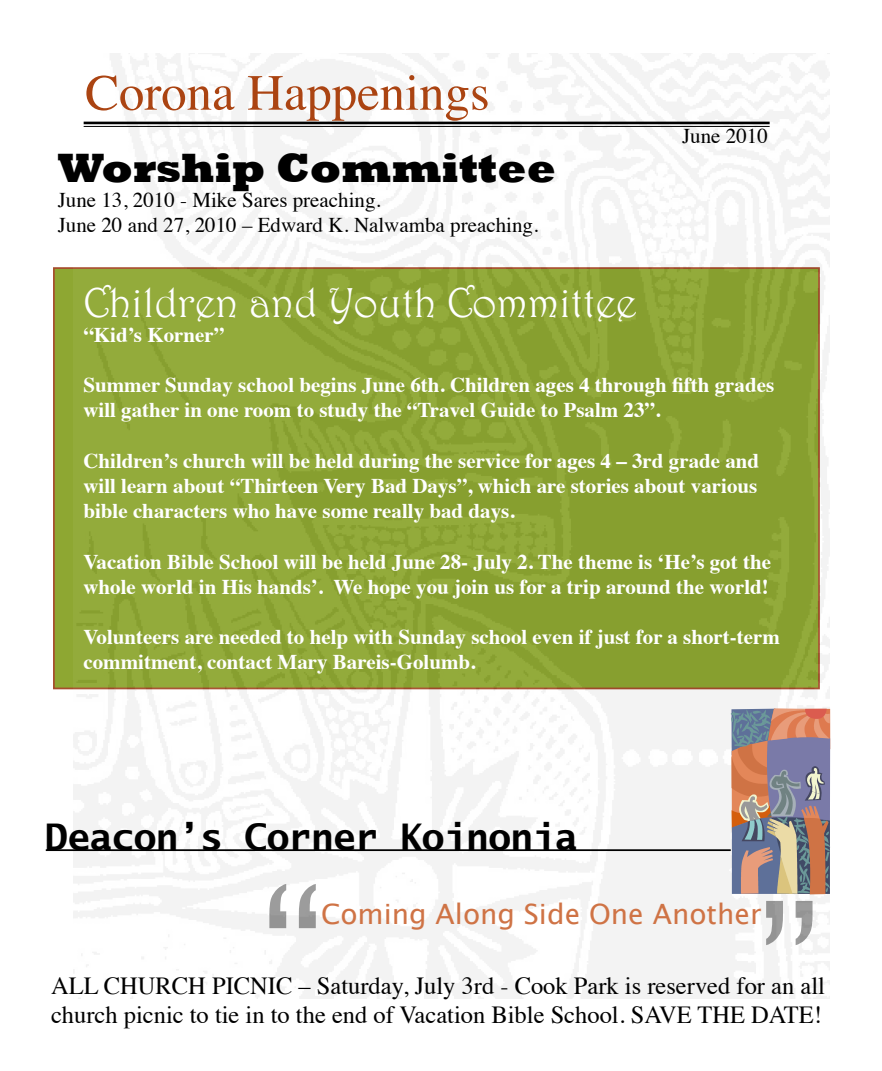
<style>
.page{position:relative;width:882px;height:1071px;background:#fff}
.page>*{position:absolute;margin:0;border:0;box-sizing:border-box;transform-origin:0 0}
.t1{font:175px "Lucida Sans";color:#000}
.t2{font:50.75px "Times";color:#ab4412}
.t3{font:42px "Harrington";color:#fff}
.t4{font:800 42px "Rockwell";color:#000}
.t5{font:700 36.75px "Lucida Sans Typewriter";color:#000}
.t6{font:28px "Lucida Sans";color:#cf7345}
.t7{font:24.5px/29.4px "Times";color:#000}
.t8{font:700 21px/25.2px "Times";color:#fff}
.t9{font:21px/25.2px "Times";color:#000}
</style>
<div class="page">
<div style="left:53px;top:267px;width:767px;height:422px;background:#8ea732;border:2px solid #a64d2c"></div>
<hr style="left:84px;top:122px;width:686px;height:2px;background:#000">
<hr style="left:84px;top:126px;width:686px;height:1px;background:#000">
<svg style="left:731px;top:709px;width:99px;height:185px;background:#9f8683"></svg>
<hr style="left:46px;top:849px;width:685px;height:2px;background:#000">
<h2 class="t2" style="left:85px;top:45px;width:406px">Corona Happenings</h2>
<h3 class="t4" style="left:58px;top:143px;width:500px">Worship Committee</h3>
<p class="t9" style="left:58px;top:186px;width:482px">June 13, 2010 - Mike Sares preaching.<br>June 20 and 27, 2010 – Edward K. Nalwamba preaching.</p>
<p class="t9" style="left:682px;top:121px;width:87px">June 2010</p>
<h3 class="t3" style="left:83px;top:277px;width:555px">Children and Youth Committee</h3>
<p class="t8" style="left:83px;top:320px;width:142px">“Kid’s Korner”</p>
<p class="t8" style="left:83px;top:370px;width:692px">Summer Sunday school begins June 6th. Children ages 4 through fifth grades will gather in one room to study the “Travel Guide to Psalm 23”.</p>
<p class="t8" style="left:83px;top:446px;width:677px;text-align:justify">Children’s church will be held during the service for ages 4 – 3rd grade and will learn about “Thirteen Very Bad Days”, which are stories about various bible characters who have some really bad days.</p>
<p class="t8" style="left:83px;top:547px;width:689px">Vacation Bible School will be held June 28- July 2. The theme is ‘He’s got the whole world in His hands’. We hope you join us for a trip around the world!</p>
<p class="t8" style="left:83px;top:622px;width:698px">Volunteers are needed to help with Sunday school even if just for a short-term commitment, contact Mary Bareis-Golumb.</p>
<h3 class="t5" style="left:46px;top:816px;width:533px">Deacon’s Corner Koinonia</h3>
<h1 class="t1" style="left:260px;top:856px;width:67px">“</h1>
<h1 class="t1" style="left:757px;top:873px;width:67px">”</h1>
<h3 class="t6" style="left:321px;top:898px;width:442px">Coming Along Side One Another</h3>
<p class="t7" style="left:51px;top:969px;width:775px">ALL CHURCH PICNIC – Saturday, July 3rd - Cook Park is reserved for an all church picnic to tie in to the end of Vacation Bible School. SAVE THE DATE!</p>
</div>
